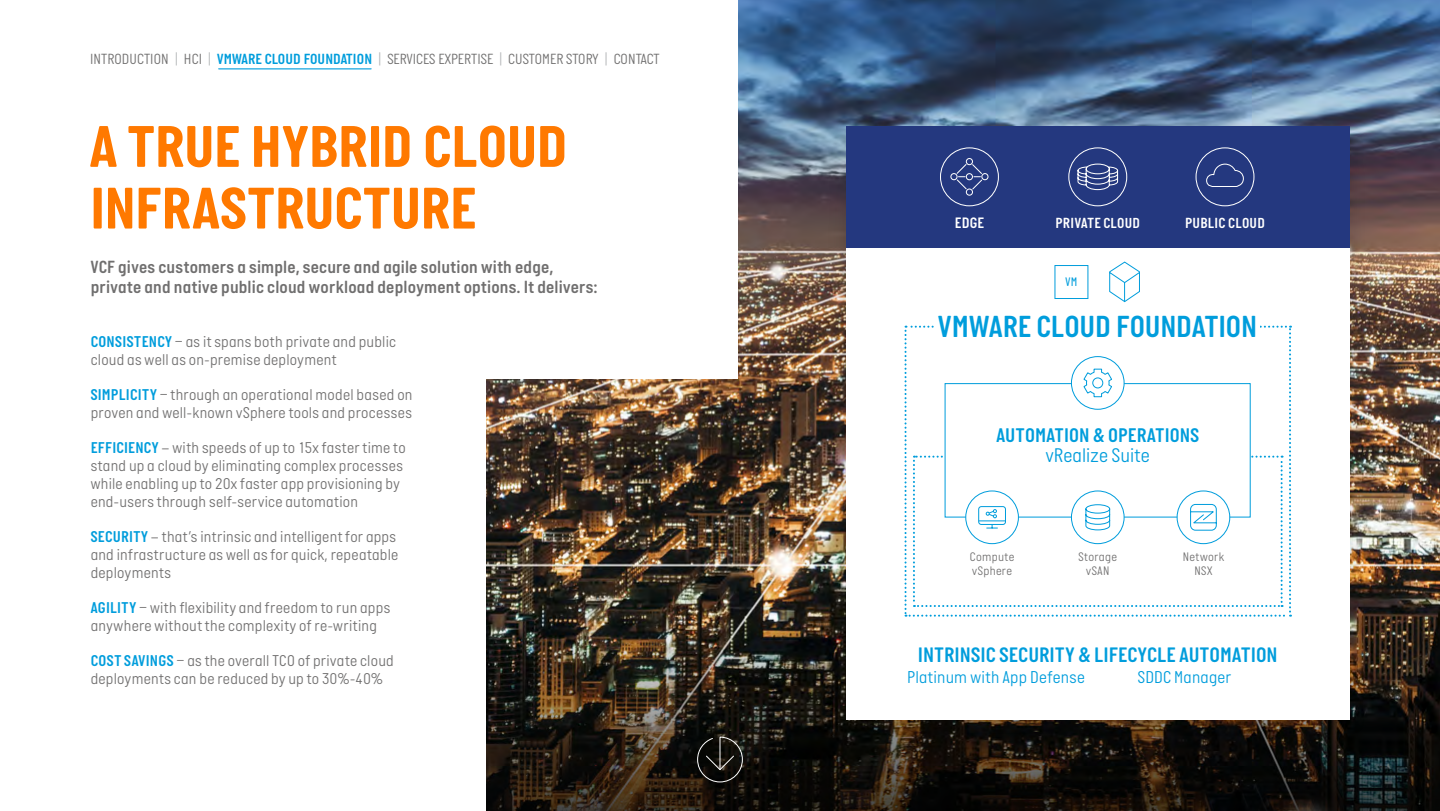
<style>
.page{position:relative;width:1440px;height:811px;background:#fff}
.page>*{position:absolute;margin:0;border:0;box-sizing:border-box;transform-origin:0 0}
.NEW_HEADER{font:700 60px "Italian Plate No One";letter-spacing:.005em;color:#ff7900}
.PULLOUT_BOX_-_SUB_HE{font:31.2px "Italian Plate No One D Bd";color:#009ddc}
.PULLOUT_BOX_-_SUB_HE-2{font:21.4px "Italian Plate No One D Bd";letter-spacing:.015em;color:#009ddc}
.PULLOUT_BOX_-_SUB_HE-3{font:20.2px/20.2px "Italian Plate No One D Bd";letter-spacing:.015em;color:#009ddc;text-align:center}
.PULLOUT_BOX_-_SUB_HE-4{font:18px/20px "Italian Plate No One D Bd";letter-spacing:.01em;color:#706f6f}
.PULLOUT_BOX_-_SUB_HE-5{font:300 17.6px "Italian Plate No One";letter-spacing:.015em;color:#009ddc}
.PULLOUT_BOX_-_SUB_HE-6{font:300 16px/18px "Italian Plate No One";letter-spacing:.02em;color:#706f6f}
.PULLOUT_BOX_-_SUB_HE-7{font:15.4px "Italian Plate No One D Bd";color:#fff}
.t1{font:300 15px "Italian Plate No One";letter-spacing:.01em;color:#706f6f}
.PULLOUT_BOX_-_SUB_HE-8{font:15px "Italian Plate No One D Bd";letter-spacing:.03em;color:#fff}
.PULLOUT_BOX_-_SUB_HE-9{font:300 12.6px "Italian Plate No One";letter-spacing:.03em;color:#706f6f}
.PULLOUT_BOX_-_SUB_HE-10{font:12.6px "Italian Plate No One";color:#009ddc}
.s1{color:#b0b2b4}
.s2{font-family:"Italian Plate No One D Bd";font-weight:400;color:#009ddc}
.s3{font-size:14.8px}
.s4{font-family:"Italian Plate No One";font-weight:300}
</style>
<div class="page">
<img style="left:486px;top:0;width:954px;height:597px">
<img style="left:486px;top:597px;width:954px;height:213px">
<div style="left:828px;top:115px;width:539px;height:623px;background:#000;opacity:.15"></div>
<div style="left:846px;top:133px;width:503px;height:587px;background:#fff"></div>
<div style="left:846px;top:126px;width:504px;height:122px;background:#24387f"></div>
<div style="left:0;top:0;width:738px;height:378px;background:#fff"></div>
<div style="left:940px;top:147px;width:59px;height:59px;border:1px solid #fff;border-radius:50%"></div>
<svg style="left:950px;top:158px;width:39px;height:38px"></svg>
<div style="left:1068px;top:147px;width:59px;height:59px;border:1px solid #fff;border-radius:50%"></div>
<svg style="left:1077px;top:163px;width:42px;height:28px"></svg>
<div style="left:1196px;top:147px;width:58px;height:59px;border:1px solid #fff;border-radius:50%"></div>
<svg style="left:1206px;top:163px;width:38px;height:24px"></svg>
<svg style="left:905px;top:326px;width:386px;height:290px"></svg>
<svg style="left:697px;top:736px;width:46px;height:46px;background:#252420"></svg>
<div style="left:1054px;top:265px;width:34px;height:34px;border:1px solid #009ddc"></div>
<svg style="left:1109px;top:261px;width:31px;height:42px"></svg>
<div style="left:936px;top:316px;width:324px;height:29px;background:#fff"></div>
<svg style="left:218px;top:68px;width:154px;height:1px"></svg>
<p class="t1" style="left:90px;top:51px;width:571px">INTRODUCTION <span class="s1">|</span> HCI <span class="s1">|</span> <span class="s2">VMWARE CLOUD FOUNDATION</span> <span class="s1">|</span> SERVICES EXPERTISE <span class="s1">|</span> CUSTOMER STORY <span class="s1">|</span> CONTACT</p>
<p class="NEW_HEADER" style="left:90px;top:114px;width:479px">A TRUE HYBRID CLOUD</p>
<p class="NEW_HEADER" style="left:90px;top:176px;width:387px">INFRASTRUCTURE</p>
<p class="PULLOUT_BOX_-_SUB_HE-4" style="left:91px;top:256px;width:508px">VCF gives customers a simple, secure and agile solution with edge, private and native public cloud workload deployment options. It delivers:</p>
<p class="PULLOUT_BOX_-_SUB_HE-6" style="left:91px;top:333px;width:307px"><span class="s2">CONSISTENCY</span> – as it spans both private and public cloud as well as on-premise deployment</p>
<p class="PULLOUT_BOX_-_SUB_HE-6" style="left:91px;top:386px;width:323px"><span class="s2">SIMPLICITY</span> – through an operational model based on proven and well-known vSphere tools and processes</p>
<p class="PULLOUT_BOX_-_SUB_HE-6" style="left:91px;top:439px;width:316px"><span class="s2">EFFICIENCY</span> – with speeds of up to 15x faster time to stand up a cloud by eliminating complex processes while enabling up to 20x faster app provisioning by end-users through self-service automation</p>
<p class="PULLOUT_BOX_-_SUB_HE-6" style="left:91px;top:528px;width:309px"><span class="s2">SECURITY</span> – that’s intrinsic and intelligent for apps and infrastructure as well as for quick, repeatable deployments</p>
<p class="PULLOUT_BOX_-_SUB_HE-6" style="left:91px;top:599px;width:301px"><span class="s2">AGILITY</span> – with flexibility and freedom to run apps anywhere without the complexity of re-writing</p>
<p class="PULLOUT_BOX_-_SUB_HE-6" style="left:91px;top:652px;width:305px"><span class="s2">COST SAVINGS</span> – as the overall TCO of private cloud deployments can be reduced by up to 30%-40%</p>
<p class="PULLOUT_BOX_-_SUB_HE-7" style="left:955px;top:215px;width:31px">EDGE</p>
<p class="PULLOUT_BOX_-_SUB_HE-8" style="left:1056px;top:215px;width:86px">PRIVATE <span class="s3">CLOUD</span></p>
<p class="PULLOUT_BOX_-_SUB_HE-8" style="left:1185px;top:215px;width:81px">PUBLIC <span class="s3">CLOUD</span></p>
<p class="PULLOUT_BOX_-_SUB_HE-10" style="left:1065px;top:275px;width:14px">VM</p>
<p class="PULLOUT_BOX_-_SUB_HE" style="left:938px;top:310px;width:320px">VMWARE CLOUD FOUNDATION</p>
<p class="PULLOUT_BOX_-_SUB_HE-3" style="left:996px;top:424px;width:204px">AUTOMATION &amp; OPERATIONS <span class="s4">vRealize Suite</span></p>
<p class="PULLOUT_BOX_-_SUB_HE-9" style="left:970px;top:550px;width:46px">Compute</p>
<p class="PULLOUT_BOX_-_SUB_HE-9" style="left:972px;top:564px;width:41px">vSphere</p>
<p class="PULLOUT_BOX_-_SUB_HE-9" style="left:1078px;top:550px;width:40px">Storage</p>
<p class="PULLOUT_BOX_-_SUB_HE-9" style="left:1086px;top:564px;width:25px">vSAN</p>
<p class="PULLOUT_BOX_-_SUB_HE-9" style="left:1183px;top:550px;width:43px">Network</p>
<p class="PULLOUT_BOX_-_SUB_HE-9" style="left:1195px;top:564px;width:19px">NSX</p>
<p class="PULLOUT_BOX_-_SUB_HE-2" style="left:918px;top:643px;width:361px">INTRINSIC SECURITY &amp; LIFECYCLE AUTOMATION</p>
<p class="PULLOUT_BOX_-_SUB_HE-5" style="left:907px;top:667px;width:179px">Platinum with App Defense</p>
<p class="PULLOUT_BOX_-_SUB_HE-5" style="left:1138px;top:667px;width:95px">SDDC Manager</p>
</div>
